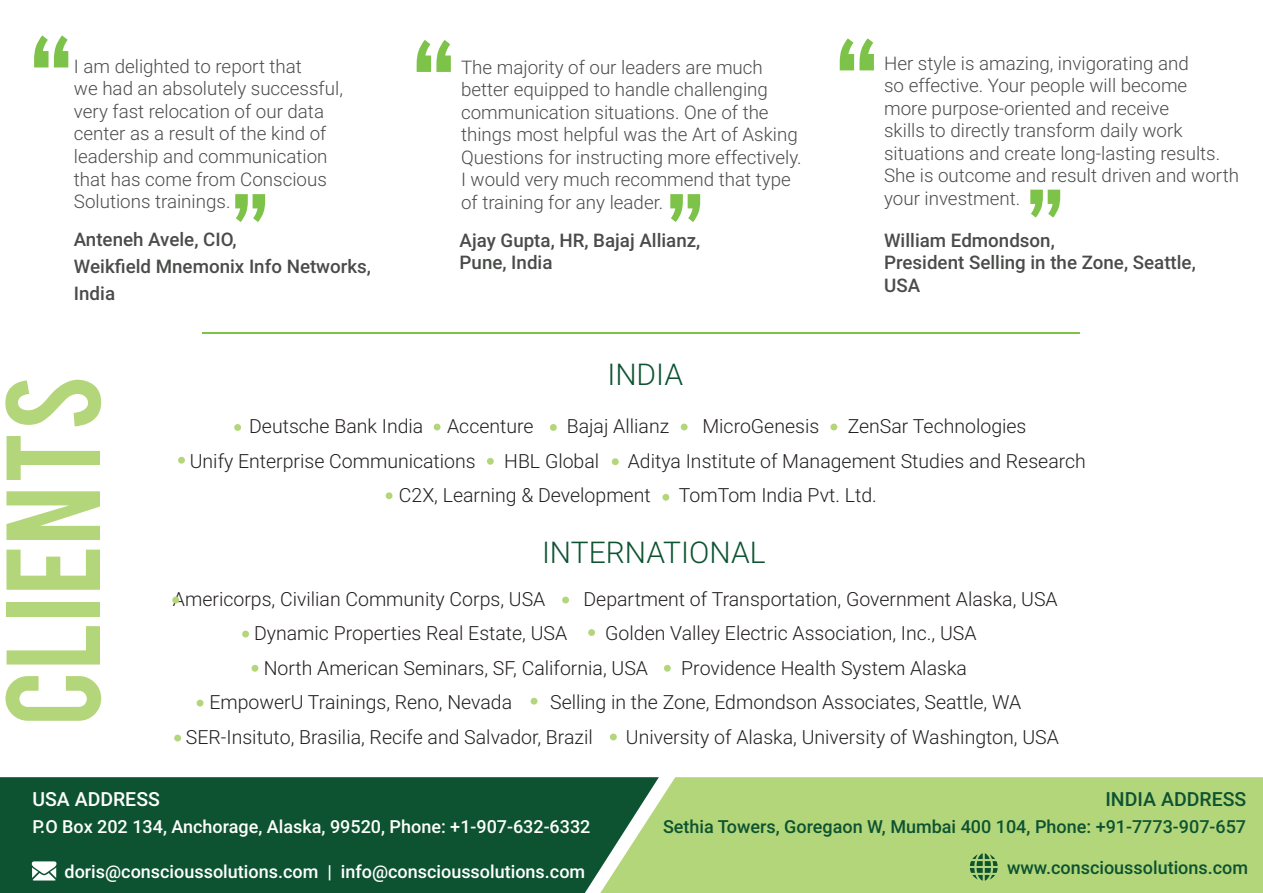
<style>
.page{position:relative;width:1263px;height:893px;background:#fff}
.page>*{position:absolute;margin:0;border:0;box-sizing:border-box;transform-origin:0 0}
.t1{font:700 117.15px "Century Gothic";color:#7dc249}
.t2{font:105px "Bebas";letter-spacing:.01em;color:#b4d67a}
.t3{font:700 102px "Century Gothic";color:#7dc249}
.t4{font:300 30px "Roboto";color:#0d5332}
.t5{font:300 19.5px/34.5px "Roboto";color:#231f20}
.t6{font:500 19.5px "Roboto";color:#0d5332}
.t7{font:500 19.5px "Roboto";color:#fdfefa}
.t8{font:300 18.75px/22.5px "Roboto";color:#4a4c4a}
.t9{font:500 18.75px/22.5px "Roboto";color:#4a4c4a}
.t10{font:500 18px "Roboto";color:#0d5332}
.t11{font:500 18px "Roboto";color:#fdfefa}
.t12{font:500 18px "Roboto";color:#fff}
</style>
<div class="page">
<div style="left:659px;top:777px;width:604px;height:116px;background:#b4d67a"></div>
<div style="left:0;top:777px;width:659px;height:116px;background:#0d5332"></div>
<svg style="left:32px;top:861px;width:24px;height:19px"></svg>
<svg style="left:970px;top:853px;width:28px;height:28px"></svg>
<div style="left:234px;top:424px;width:7px;height:7px;background:#b4d67a;border-radius:50%"></div>
<div style="left:830px;top:424px;width:7px;height:6px;background:#b4d67a;border-radius:50%"></div>
<svg style="left:434px;top:424px;width:6px;height:6px"></svg>
<div style="left:386px;top:492px;width:6px;height:7px;background:#b4d67a;border-radius:50%"></div>
<div style="left:662px;top:494px;width:7px;height:7px;background:#b4d67a;border-radius:50%"></div>
<div style="left:550px;top:424px;width:7px;height:7px;background:#b4d67a;border-radius:50%"></div>
<div style="left:681px;top:424px;width:7px;height:6px;background:#b4d67a;border-radius:50%"></div>
<div style="left:612px;top:458px;width:7px;height:7px;background:#b4d67a;border-radius:50%"></div>
<div style="left:487px;top:458px;width:7px;height:7px;background:#b4d67a;border-radius:50%"></div>
<div style="left:178px;top:457px;width:7px;height:7px;background:#b4d67a;border-radius:50%"></div>
<div style="left:172px;top:597px;width:7px;height:6px;background:#b4d67a;border-radius:50%"></div>
<div style="left:562px;top:597px;width:7px;height:6px;background:#b4d67a;border-radius:50%"></div>
<div style="left:242px;top:631px;width:7px;height:6px;background:#b4d67a;border-radius:50%"></div>
<div style="left:588px;top:629px;width:7px;height:7px;background:#b4d67a;border-radius:50%"></div>
<div style="left:252px;top:665px;width:6px;height:7px;background:#b4d67a;border-radius:50%"></div>
<svg style="left:197px;top:700px;width:6px;height:6px"></svg>
<div style="left:174px;top:735px;width:7px;height:6px;background:#b4d67a;border-radius:50%"></div>
<div style="left:664px;top:665px;width:7px;height:7px;background:#b4d67a;border-radius:50%"></div>
<div style="left:531px;top:698px;width:6px;height:7px;background:#b4d67a;border-radius:50%"></div>
<div style="left:610px;top:733px;width:7px;height:7px;background:#b4d67a;border-radius:50%"></div>
<hr style="left:202px;top:332px;width:878px;height:1px;background:#7dc249">
<h1 class="t1" style="left:25px;top:-10px;width:54px">‘‘</h1>
<h1 class="t1" style="left:407px;top:-5px;width:54px">‘‘</h1>
<h1 class="t1" style="left:830px;top:-7px;width:54px">‘‘</h1>
<p class="t8" style="left:461px;top:55px;width:342px">The majority of our leaders are much better equipped to handle challenging communication situations. One of the things most helpful was the Art of Asking Questions for instructing more effectively.<br>I would very much recommend that type of training for any leader.</p>
<p class="t8" style="left:884px;top:51px;width:356px">Her style is amazing, invigorating and<br>so effective. Your people will become<br>more purpose-oriented and receive<br>skills to directly transform daily work situations and create long-lasting results.<br>She is outcome and result driven and worth your investment.</p>
<p class="t9" style="left:884px;top:228px;width:313px">William Edmondson,<br>President Selling in the Zone, Seattle,<br>USA</p>
<p class="t8" style="left:74px;top:54px;width:270px">I am delighted to report that<br>we had an absolutely successful, very fast relocation of our data center as a result of the kind of leadership and communication that has come from Conscious<br>Solutions trainings.</p>
<p class="t9" style="left:74px;top:225px;width:299px;line-height:27px">Anteneh Avele, CIO,<br>Weikfield Mnemonix Info Networks,<br>India</p>
<h3 class="t3" style="left:273px;top:261px;width:47px;rotate:-180deg">‘‘</h3>
<h3 class="t3" style="left:708px;top:261px;width:47px;rotate:-180deg">‘‘</h3>
<h3 class="t3" style="left:1068px;top:257px;width:47px;rotate:-180deg">‘‘</h3>
<p class="t9" style="left:460px;top:228px;width:242px">Ajay Gupta, HR, Bajaj Allianz,<br>Pune, India</p>
<h2 class="t2" style="left:-23px;top:726px;width:352px;rotate:-90deg">CLIENTS</h2>
<h3 class="t4" style="left:607px;top:354px;width:77px">INDIA</h3>
<p class="t5" style="left:249px;top:408px;width:286px">Deutsche Bank India Accenture</p>
<p class="t5" style="left:567px;top:408px;width:104px">Bajaj Allianz</p>
<p class="t5" style="left:702px;top:408px;width:118px">MicroGenesis</p>
<p class="t5" style="left:848px;top:408px;width:180px">ZenSar Technologies</p>
<p class="t5" style="left:190px;top:443px;width:287px">Unify Enterprise Communications</p>
<p class="t5" style="left:504px;top:443px;width:97px">HBL Global</p>
<p class="t5" style="left:399px;top:443px;width:688px;text-indent:229px">Aditya Institute of Management Studies and Research<br>C2X, Learning &amp; Development</p>
<p class="t5" style="left:679px;top:477px;width:200px">TomTom India Pvt. Ltd.</p>
<h3 class="t4" style="left:542px;top:531px;width:225px">INTERNATIONAL</h3>
<p class="t5" style="left:173px;top:581px;width:374px">Americorps, Civilian Community Corps, USA</p>
<p class="t5" style="left:583px;top:581px;width:476px">Department of Transportation, Government Alaska, USA</p>
<p class="t5" style="left:254px;top:615px;width:315px">Dynamic Properties Real Estate, USA</p>
<p class="t5" style="left:264px;top:615px;width:714px;text-indent:341px">Golden Valley Electric Association, Inc., USA<br>North American Seminars, SF, California, USA</p>
<p class="t5" style="left:681px;top:650px;width:287px">Providence Health System Alaska</p>
<p class="t5" style="left:186px;top:684px;width:837px;text-indent:364px">Selling in the Zone, Edmondson Associates, Seattle, WA<br>SER-Insituto, Brasilia, Recife and Salvador, Brazil</p>
<p class="t5" style="left:209px;top:684px;width:304px">EmpowerU Trainings, Reno, Nevada</p>
<p class="t5" style="left:626px;top:719px;width:434px">University of Alaska, University of Washington, USA</p>
<p class="t7" style="left:32px;top:786px;width:129px">USA ADDRESS</p>
<p class="t11" style="left:32px;top:814px;width:560px">P.O Box 202 134, Anchorage, Alaska, 99520, Phone: +1-907-632-6332</p>
<p class="t6" style="left:1105px;top:786px;width:142px">INDIA ADDRESS</p>
<p class="t10" style="left:663px;top:814px;width:585px">Sethia Towers, Goregaon W, Mumbai 400 104, Phone: +91-7773-907-657</p>
<p class="t12" style="left:65px;top:858px;width:522px">doris@conscioussolutions.com | info@conscioussolutions.com</p>
<p class="t10" style="left:1007px;top:854px;width:243px">www.conscioussolutions.com</p>
</div>
